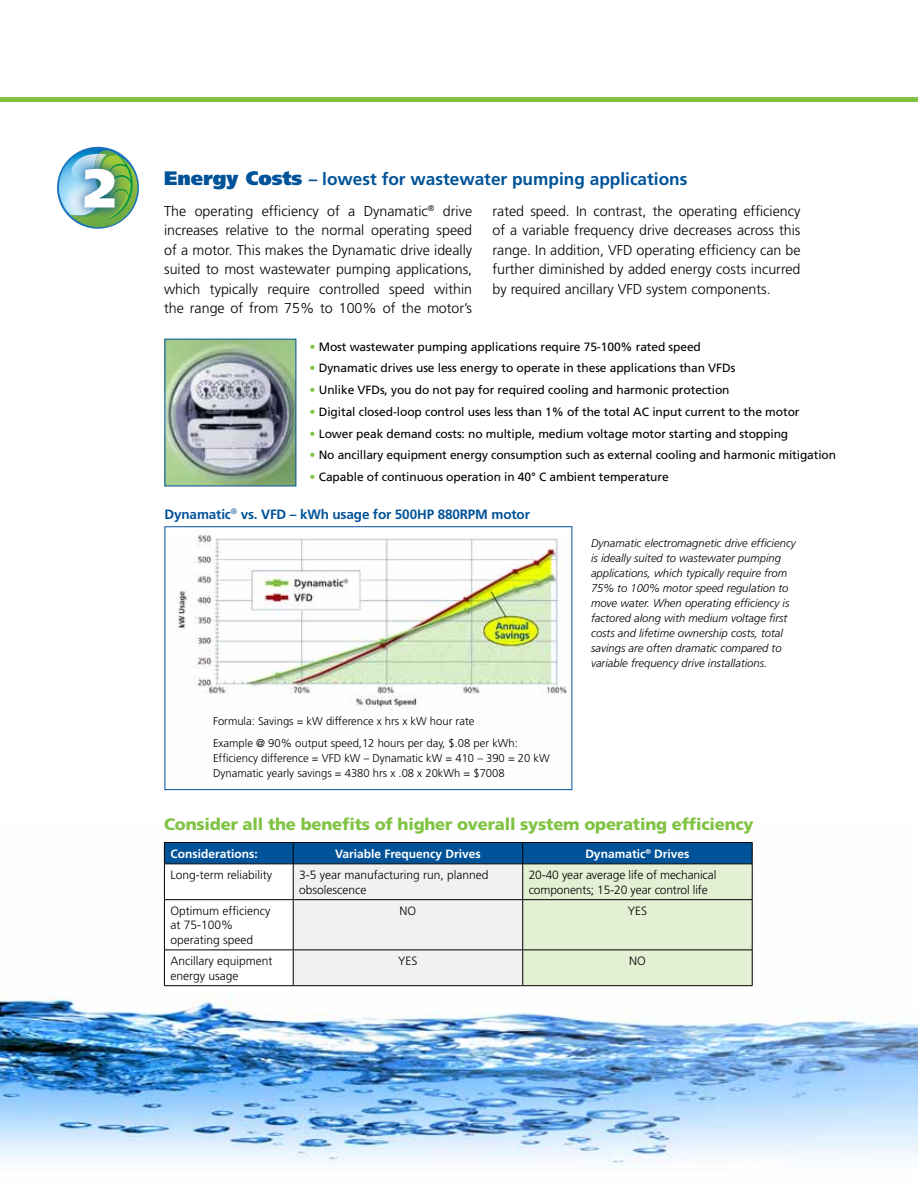
<style>
.page{position:relative;width:918px;height:1188px;background:#fff}
.page>*{position:absolute;margin:0;border:0;box-sizing:border-box;transform-origin:0 0}
.t1{font:900 54.45px "Frutiger";color:#fff}
.t2{font:700 17.25px "Frutiger";color:#005399}
.t3{font:900 16.5px "Frutiger";letter-spacing:-.01em;color:#80c342}
.t4{font:300 14.25px/19.5px "Frutiger";color:#000;text-align:justify}
.t5{font:700 13.5px "Frutiger";letter-spacing:-.01em;color:#005399}
.t6{font:12px "Frutiger";letter-spacing:-.005em;color:#000}
.t7{font:300 12px/14.4px "Frutiger";color:#000}
.t8{font:700 12px "Frutiger";color:#fff}
.t9{font:italic 300 11.25px/15px "Frutiger";color:#000}
.t10{font:300 11.25px/21.8px "Frutiger";color:#000}
.s1{font-weight:900;font-size:19.5px}
.s2{color:#80c342}
</style>
<div class="page">
<hr style="left:0;top:97px;width:918px;height:4px;background:#80c342">
<img style="left:0;top:842px;width:918px;height:325px">
<hr style="left:164px;top:842px;width:129px;height:1px;background:#000">
<hr style="left:293px;top:842px;width:230px;height:1px;background:#000">
<hr style="left:523px;top:842px;width:229px;height:1px;background:#000">
<svg style="left:164px;top:843px;width:589px;height:143px"></svg>
<hr style="left:164px;top:864px;width:129px;height:1px;background:#000">
<hr style="left:293px;top:864px;width:230px;height:1px;background:#000">
<hr style="left:523px;top:864px;width:229px;height:1px;background:#000">
<hr style="left:164px;top:864px;width:1px;height:36px;background:#000">
<hr style="left:752px;top:864px;width:1px;height:36px;background:#000">
<hr style="left:164px;top:900px;width:1px;height:50px;background:#000">
<hr style="left:752px;top:900px;width:1px;height:50px;background:#000">
<hr style="left:164px;top:950px;width:1px;height:35px;background:#000">
<hr style="left:752px;top:950px;width:1px;height:35px;background:#000">
<hr style="left:164px;top:985px;width:129px;height:1px;background:#000">
<hr style="left:293px;top:985px;width:230px;height:1px;background:#000">
<hr style="left:523px;top:985px;width:229px;height:1px;background:#000">
<svg style="left:57px;top:146px;width:82px;height:83px"></svg>
<div style="left:72px;top:157px;width:55px;height:63px;background:#005399;opacity:.75"></div>
<img style="left:167px;top:341px;width:127px;height:143px">
<div style="left:165px;top:339px;width:131px;height:147px;border:1px solid #005399"></div>
<img style="left:177px;top:532px;width:390px;height:179px">
<div style="left:165px;top:526px;width:407px;height:264px;border:1px solid #005399"></div>
<h1 class="t1" style="left:83px;top:155px;width:34px">2</h1>
<h2 class="t2" style="left:164px;top:169px;width:525px"><span class="s1">Energy Costs</span> – lowest for wastewater pumping applications</h2>
<p class="t4" style="left:164px;top:201px;width:310px">The operating efficiency of a Dynamatic<sup>®</sup> drive increases relative to the normal operating speed of a motor. This makes the Dynamatic drive ideally suited to most wastewater pumping applications, which typically require controlled speed within the range of from 75% to 100% of the motor’s</p>
<p class="t4" style="left:492px;top:201px;width:310px">rated speed. In contrast, the operating efficiency of a variable frequency drive decreases across this range. In addition, VFD operating efficiency can be further diminished by added energy costs incurred by required ancillary VFD system components.</p>
<p class="t6" style="left:310px;top:339px;width:393px"><span class="s2">•</span> Most wastewater pumping applications require 75-100% rated speed</p>
<p class="t6" style="left:310px;top:361px;width:427px"><span class="s2">•</span> Dynamatic drives use less energy to operate in these applications than VFDs</p>
<p class="t6" style="left:310px;top:383px;width:421px"><span class="s2">•</span> Unlike VFDs, you do not pay for required cooling and harmonic protection</p>
<p class="t6" style="left:310px;top:405px;width:491px"><span class="s2">•</span> Digital closed-loop control uses less than 1% of the total AC input current to the motor</p>
<p class="t6" style="left:310px;top:426px;width:480px"><span class="s2">•</span> Lower peak demand costs: no multiple, medium voltage motor starting and stopping</p>
<p class="t6" style="left:310px;top:448px;width:528px"><span class="s2">•</span> No ancillary equipment energy consumption such as external cooling and harmonic mitigation</p>
<p class="t6" style="left:310px;top:470px;width:361px"><span class="s2">•</span> Capable of continuous operation in 40° C ambient temperature</p>
<p class="t5" style="left:165px;top:506px;width:367px">Dynamatic<sup>®</sup> vs. VFD – kWh usage for 500HP 880RPM motor</p>
<p class="t10" style="left:213px;top:711px;width:306px">Formula: Savings = kW difference x hrs x kW hour rate<br>Example @ 90% output speed,12 hours per day, $.08 per kWh:</p>
<p class="t10" style="left:213px;top:751px;width:338px;line-height:15px">Efficiency difference = VFD kW – Dynamatic kW = 410 – 390 = 20 kW<br>Dynamatic yearly savings = 4380 hrs x .08 x 20kWh = $7008</p>
<p class="t9" style="left:591px;top:536px;width:206px">Dynamatic electromagnetic drive efficiency is ideally suited to wastewater pumping applications, which typically require from 75% to 100% motor speed regulation to move water. When operating efficiency is factored along with medium voltage first costs and lifetime ownership costs, total savings are often dramatic compared to variable frequency drive installations.</p>
<h3 class="t3" style="left:164px;top:814px;width:591px">Consider all the benefits of higher overall system operating efficiency</h3>
<p class="t8" style="left:170px;top:847px;width:89px">Considerations:</p>
<p class="t8" style="left:335px;top:847px;width:147px">Variable Frequency Drives</p>
<p class="t8" style="left:585px;top:847px;width:106px">Dynamatic<sup>®</sup> Drives</p>
<p class="t7" style="left:170px;top:868px;width:103px">Long-term reliability</p>
<p class="t7" style="left:299px;top:868px;width:191px">3-5 year manufacturing run, planned obsolescence</p>
<p class="t7" style="left:529px;top:868px;width:189px">20-40 year average life of mechanical components; 15-20 year control life</p>
<p class="t7" style="left:170px;top:904px;width:101px">Optimum efficiency at 75-100% operating speed</p>
<p class="t7" style="left:400px;top:904px;width:18px">NO</p>
<p class="t7" style="left:628px;top:904px;width:21px">YES</p>
<p class="t7" style="left:170px;top:954px;width:103px">Ancillary equipment energy usage</p>
<p class="t7" style="left:398px;top:954px;width:21px">YES</p>
<p class="t7" style="left:629px;top:954px;width:18px">NO</p>
</div>
